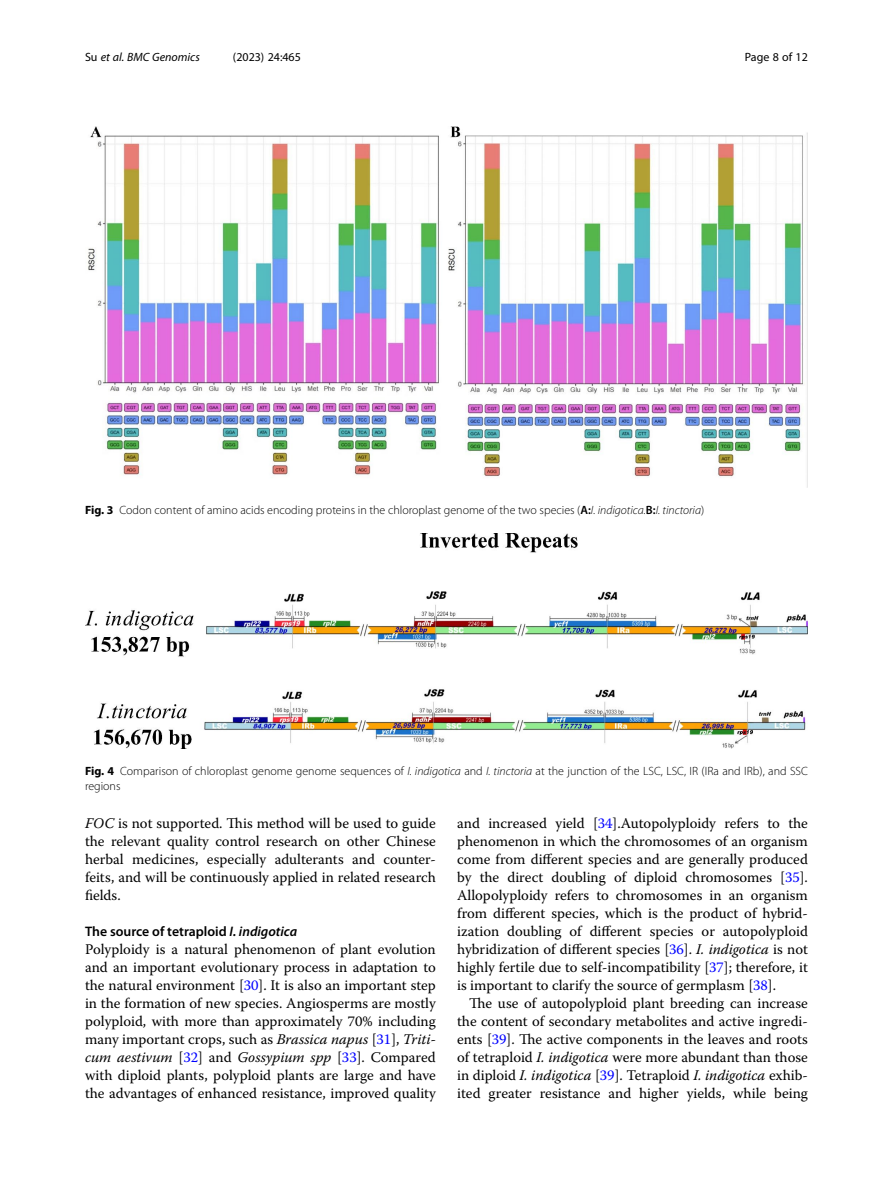
<style>
.page{position:relative;width:893px;height:1191px;background:#fff}
.page>*{position:absolute;margin:0;border:0;box-sizing:border-box;transform-origin:0 0}
.Body_Text{font:14.7px/18px "Warnock Pro";color:#000;text-align:justify}
.Body_Text_Indent{font:14.7px/18px "Warnock Pro";color:#000;text-align:justify}
.Head_2{font:600 13.8px "Myriad Pro";color:#000}
.Figure_Caption{font:300 12px/15px "Myriad Pro";color:#000}
.t1{font:12px "Myriad Pro";color:#000}
.t2{font:italic 12px "Myriad Pro";color:#000}
.s1{font-style:normal}
.s2{font-weight:700}
.s3{font-weight:600}
.s4{font-style:italic}
.s5{color:#00f}
</style>
<div class="page">
<img style="left:85px;top:534px;width:723px;height:214px">
<img style="left:88px;top:126px;width:720px;height:361px">
<p class="t2" style="left:85px;top:50px;width:116px"><span class="s1">Su</span> et al. BMC Genomics</p>
<p class="t1" style="left:233px;top:50px;width:70px">(2023) 24:465</p>
<p class="t1" style="left:745px;top:50px;width:65px">Page 8 of 12</p>
<p class="Figure_Caption" style="left:85px;top:503px;width:621px"><span class="s2">Fig. 3</span> Codon content of amino acids encoding proteins in the chloroplast genome of the two species (<span class="s3">A:</span><span class="s4">I. indigotica.</span><span class="s3">B:</span><span class="s4">I. tinctoria</span>)</p>
<p class="Figure_Caption" style="left:85px;top:764px;width:724px"><span class="s2">Fig. 4</span> Comparison of chloroplast genome genome sequences of <span class="s4">I. indigotica</span> and <span class="s4">I. tinctoria</span> at the junction of the LSC, LSC, IR (IRa and IRb), and SSC regions</p>
<p class="Body_Text_Indent" style="left:85px;top:814px;width:352px"><span class="s4">FOC</span> is not supported. This method will be used to guide the relevant quality control research on other Chinese herbal medicines, especially adulterants and counter&shy;feits, and will be continuously applied in related research fields.</p>
<p class="Head_2" style="left:85px;top:923px;width:214px">The source of tetraploid <span class="s4">I. indigotica</span></p>
<p class="Body_Text" style="left:85px;top:940px;width:352px">Polyploidy is a natural phenomenon of plant evolution and an important evolutionary process in adaptation to the natural environment [<span class="s5">30</span>]. It is also an important step in the formation of new species. Angiosperms are mostly polyploid, with more than approximately 70% including many important crops, such as <span class="s4">Brassica napus</span> [<span class="s5">31</span>], <span class="s4">Triti&shy;cum aestivum</span> [<span class="s5">32</span>] and <span class="s4">Gossypium spp</span> [<span class="s5">33</span>]. Compared with diploid plants, polyploid plants are large and have the advantages of enhanced resistance, improved quality</p>
<p class="Body_Text" style="left:457px;top:814px;width:352px">and increased yield [<span class="s5">34</span>].Autopolyploidy refers to the phenomenon in which the chromosomes of an organism come from different species and are generally produced by the direct doubling of diploid chromosomes [<span class="s5">35</span>].<br>Allopolyploidy refers to chromosomes in an organism from different species, which is the product of hybrid&shy;ization doubling of different species or autopolyploid hybridization of different species [<span class="s5">36</span>]. <span class="s4">I. indigotica</span> is not highly fertile due to self-incompatibility [<span class="s5">37</span>]; therefore, it is important to clarify the source of germplasm [<span class="s5">38</span>].</p>
<p class="Body_Text_Indent" style="left:457px;top:994px;width:352px;text-indent:12px">The use of autopolyploid plant breeding can increase the content of secondary metabolites and active ingredi&shy;ents [<span class="s5">39</span>]. The active components in the leaves and roots of tetraploid <span class="s4">I. indigotica</span> were more abundant than those in diploid <span class="s4">I. indigotica</span> [<span class="s5">39</span>]. Tetraploid <span class="s4">I. indigotica</span> exhib&shy;ited greater resistance and higher yields, while being</p>
</div>
